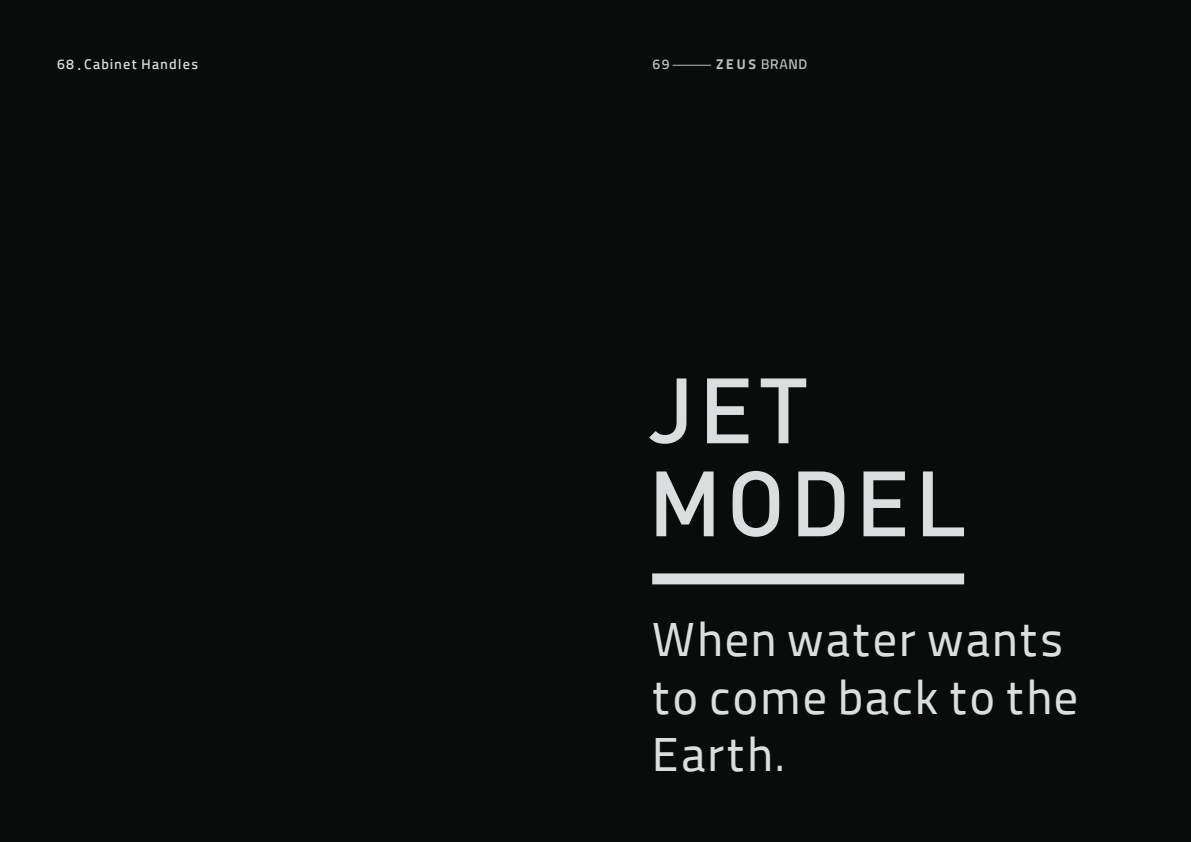
<style>
.page{position:relative;width:1191px;height:842px;background:#fff}
.page>*{position:absolute;margin:0;border:0;box-sizing:border-box;transform-origin:0 0}
.t1{font:500 91px "DIN";letter-spacing:.05em;color:#dcddde}
.t2{font:48px/57.6px "Peyda";letter-spacing:.05em;color:#dcddde}
.t3{font:500 14px "Peyda";letter-spacing:.1em;color:#dcddde}
.t4{font:500 14px "Peyda";letter-spacing:.05em;color:#bcbec0}
.s1{font-weight:700}
</style>
<div class="page">
<div style="left:595px;top:0;width:596px;height:842px;background:#0a0b0b"></div>
<div style="left:0;top:0;width:595px;height:842px;background:#0a0b0b"></div>
<hr style="left:672px;top:65px;width:39px;height:1px;background:#bcbec0">
<div style="left:652px;top:573px;width:312px;height:11px;background:#dcddde"></div>
<p class="t3" style="left:57px;top:53px;width:143px">68 <span class="s1">.</span>Cabinet Handles</p>
<p class="t4" style="left:652px;top:53px;width:19px">69</p>
<p class="t4" style="left:716px;top:53px;width:93px"><span class="s1">ZEUS</span> BRAND</p>
<p class="t1" style="left:648px;top:352px;width:162px">JET</p>
<p class="t1" style="left:648px;top:445px;width:320px">MODEL</p>
<p class="t2" style="left:652px;top:610px;width:427px">When water wants to come back to the<br>Earth.</p>
</div>
